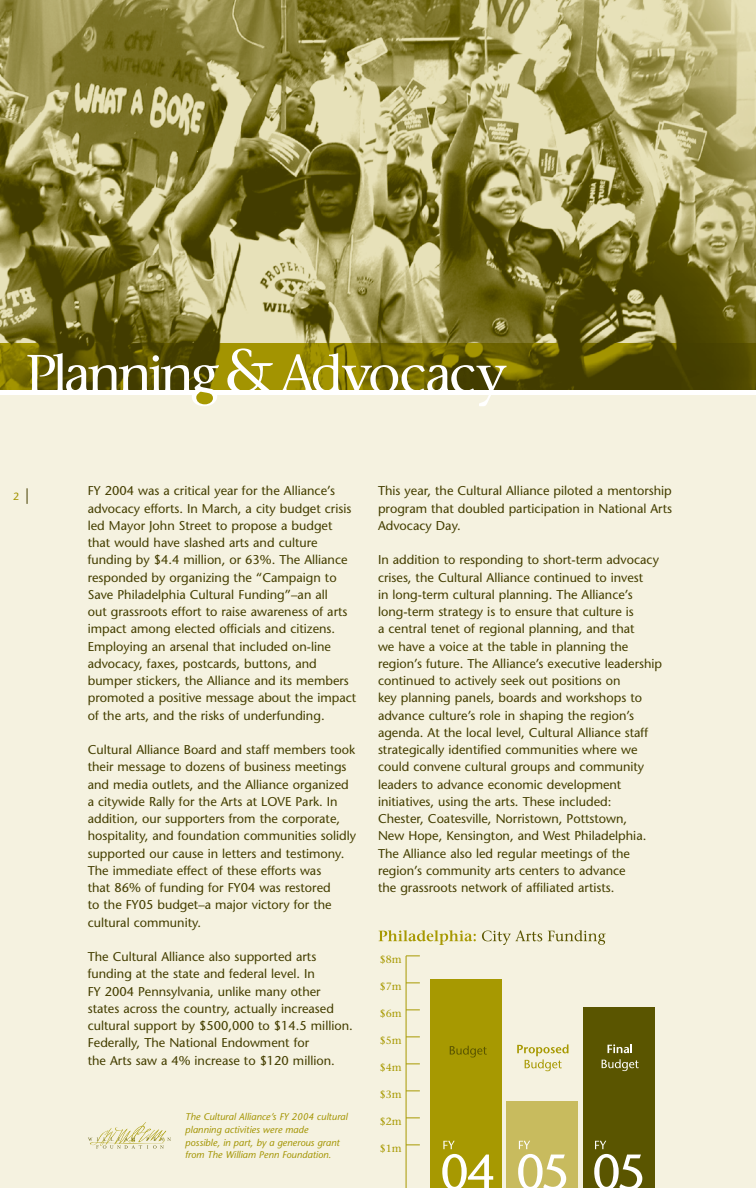
<style>
.page{position:relative;width:756px;height:1188px;background:#fff}
.page>*{position:absolute;margin:0;border:0;box-sizing:border-box;transform-origin:0 0}
.t1{font:12.75px/17.2px "Stone Sans";color:#443e00}
.t2{font:10.5px "Stone Serif";color:#a79901}
.t3{font:10.5px "Stone Sans";color:#a39401}
.t4{font:italic 9.75px/12.8px "Stone Sans";color:#a39401}
</style>
<div class="page">
<div style="left:0;top:395px;width:756px;height:793px;background:#f5f2e0"></div>
<img style="left:0;top:0;width:756px;height:344px">
<img style="left:0;top:344px;width:756px;height:45px">
<svg style="left:227px;top:348px;width:46px;height:42px"></svg>
<svg style="left:27px;top:353px;width:192px;height:53px"></svg>
<svg style="left:279px;top:353px;width:228px;height:53px"></svg>
<svg style="left:88px;top:1123px;width:83px;height:26px"></svg>
<svg style="left:27px;top:488px;width:1px;height:16px"></svg>
<svg style="left:379px;top:930px;width:97px;height:15px"></svg>
<svg style="left:482px;top:931px;width:60px;height:14px"></svg>
<svg style="left:548px;top:930px;width:58px;height:15px"></svg>
<hr style="left:406px;top:956px;width:1px;height:232px;background:#a79901">
<svg style="left:406px;top:1145px;width:14px;height:1px"></svg>
<svg style="left:406px;top:1118px;width:14px;height:1px"></svg>
<svg style="left:406px;top:1091px;width:14px;height:1px"></svg>
<svg style="left:406px;top:1064px;width:14px;height:1px"></svg>
<svg style="left:406px;top:1037px;width:14px;height:1px"></svg>
<svg style="left:406px;top:1010px;width:14px;height:1px"></svg>
<svg style="left:406px;top:983px;width:14px;height:1px"></svg>
<svg style="left:406px;top:956px;width:14px;height:1px"></svg>
<div style="left:583px;top:1007px;width:72px;height:181px;background:#5a5500"></div>
<div style="left:506px;top:1102px;width:72px;height:86px;background:#c8bb5e"></div>
<div style="left:430px;top:979px;width:72px;height:209px;background:#a79901"></div>
<svg style="left:450px;top:1046px;width:37px;height:12px"></svg>
<svg style="left:517px;top:1044px;width:52px;height:27px"></svg>
<svg style="left:608px;top:1044px;width:24px;height:9px"></svg>
<svg style="left:602px;top:1059px;width:37px;height:12px"></svg>
<svg style="left:442px;top:1141px;width:51px;height:47px"></svg>
<svg style="left:518px;top:1141px;width:48px;height:47px"></svg>
<svg style="left:594px;top:1141px;width:48px;height:47px"></svg>
<p class="t3" style="left:13px;top:492px;width:8px">2</p>
<p class="t1" style="left:88px;top:484px;width:270px">FY 2004 was a critical year for the Alliance’s advocacy efforts. In March, a city budget crisis led Mayor John Street to propose a budget that would have slashed arts and culture funding by $4.4 million, or 63%. The Alliance responded by organizing the “Campaign to Save Philadelphia Cultural Funding”–an all<br>out grassroots effort to raise awareness of arts impact among elected officials and citizens.<br>Employing an arsenal that included on-line advocacy, faxes, postcards, buttons, and bumper stickers, the Alliance and its members promoted a positive message about the impact of the arts, and the risks of underfunding.</p>
<p class="t1" style="left:88px;top:742px;width:270px">Cultural Alliance Board and staff members took their message to dozens of business meetings and media outlets, and the Alliance organized a citywide Rally for the Arts at LOVE Park. In addition, our supporters from the corporate, hospitality, and foundation communities solidly supported our cause in letters and testimony.<br>The immediate effect of these efforts was<br>that 86% of funding for FY04 was restored<br>to the FY05 budget–a major victory for the cultural community.</p>
<p class="t1" style="left:88px;top:949px;width:267px">The Cultural Alliance also supported arts funding at the state and federal level. In<br>FY 2004 Pennsylvania, unlike many other states across the country, actually increased cultural support by $500,000 to $14.5 million.<br>Federally, The National Endowment for<br>the Arts saw a 4% increase to $120 million.</p>
<p class="t4" style="left:185px;top:1111px;width:164px">The Cultural Alliance’s FY 2004 cultural planning activities were made<br>possible, in part, by a generous grant from The William Penn Foundation.</p>
<p class="t1" style="left:378px;top:484px;width:296px;text-align:justify">This year, the Cultural Alliance piloted a mentorship program that doubled participation in National Arts Advocacy Day.</p>
<p class="t1" style="left:378px;top:553px;width:286px">In addition to responding to short-term advocacy crises, the Cultural Alliance continued to invest<br>in long-term cultural planning. The Alliance’s long-term strategy is to ensure that culture is<br>a central tenet of regional planning, and that<br>we have a voice at the table in planning the region’s future. The Alliance’s executive leadership continued to actively seek out positions on<br>key planning panels, boards and workshops to advance culture’s role in shaping the region’s agenda. At the local level, Cultural Alliance staff strategically identified communities where we could convene cultural groups and community leaders to advance economic development initiatives, using the arts. These included:<br>Chester, Coatesville, Norristown, Pottstown,<br>New Hope, Kensington, and West Philadelphia.<br>The Alliance also led regular meetings of the region’s community arts centers to advance<br>the grassroots network of affiliated artists.</p>
<p class="t2" style="left:380px;top:956px;width:23px">$8m</p>
<p class="t2" style="left:380px;top:983px;width:23px">$7m</p>
<p class="t2" style="left:380px;top:1010px;width:23px">$6m</p>
<p class="t2" style="left:380px;top:1037px;width:23px">$5m</p>
<p class="t2" style="left:380px;top:1064px;width:23px">$4m</p>
<p class="t2" style="left:380px;top:1091px;width:23px">$3m</p>
<p class="t2" style="left:380px;top:1118px;width:23px">$2m</p>
<p class="t2" style="left:380px;top:1145px;width:23px">$1m</p>
</div>
